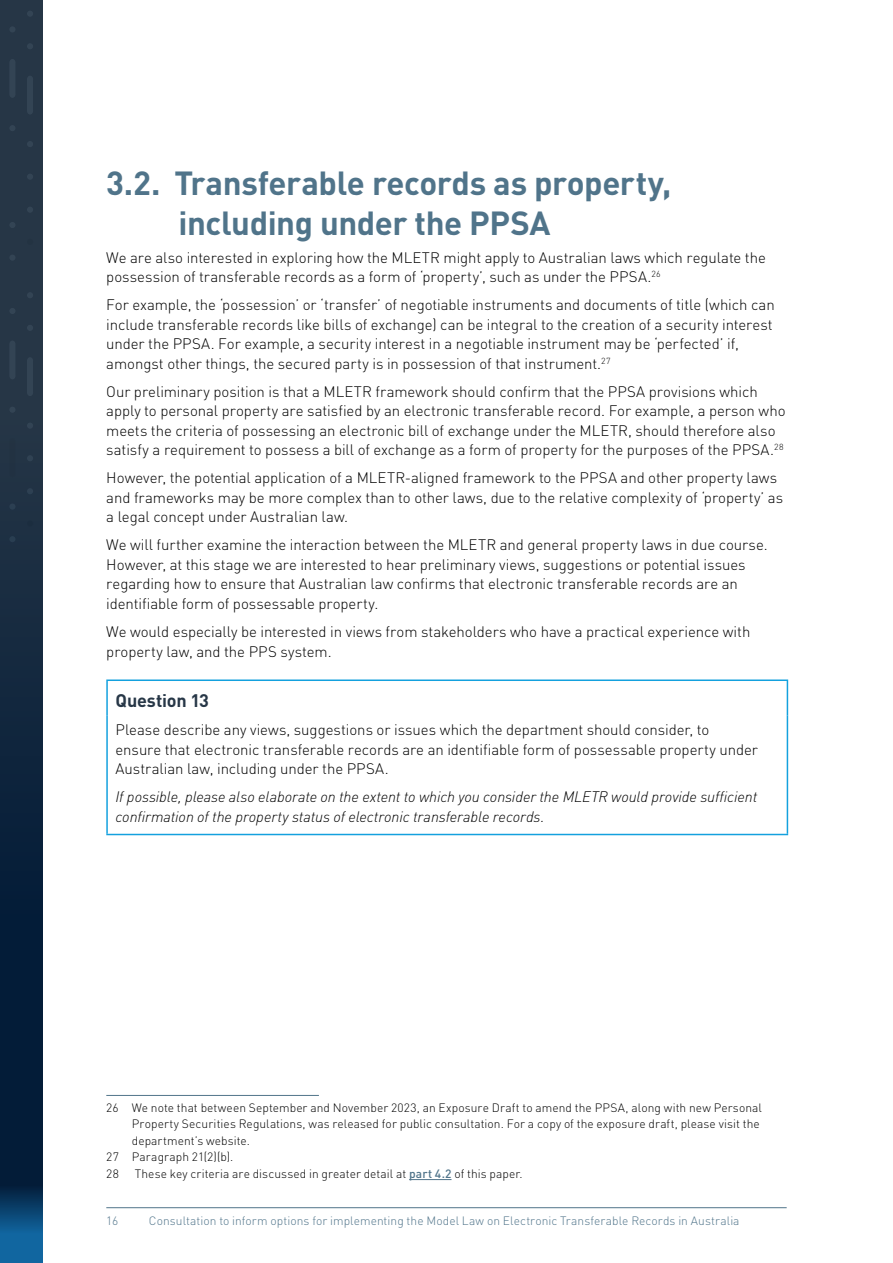
<style>
.page{position:relative;width:893px;height:1263px;background:#fff}
.page>*{position:absolute;margin:0;border:0;box-sizing:border-box;transform-origin:0 0}
.Numbered_Heading_1{font:700 33px/39.6px "DINOT";letter-spacing:-.015em;color:#50748a}
.Body{font:700 18px "DINOT";letter-spacing:-.01em;color:#273747}
.Body-2{font:300 15px/19.5px "DINOT";letter-spacing:-.005em;color:#000}
.Body-3{font:italic 300 15px/19.5px "DINOT";letter-spacing:-.005em;color:#000}
.Footnotes{font:300 12px/16.5px "DINOT";letter-spacing:.005em;color:#000}
.t1{font:300 12px "DINOT";letter-spacing:.005em;color:#50748a}
.s1{font-weight:500;color:#50748a}
</style>
<div class="page">
<svg style="left:0;top:0;width:43px;height:1263px;background:#152c43"></svg>
<hr style="left:106px;top:1207px;width:681px;height:1px;background:#50748a">
<svg style="left:27px;top:207px;width:6px;height:6px"></svg>
<svg style="left:27px;top:11px;width:6px;height:6px"></svg>
<svg style="left:27px;top:43px;width:6px;height:6px"></svg>
<svg style="left:27px;top:141px;width:6px;height:6px"></svg>
<svg style="left:27px;top:174px;width:6px;height:6px"></svg>
<svg style="left:27px;top:239px;width:6px;height:6px"></svg>
<svg style="left:27px;top:76px;width:6px;height:39px"></svg>
<div style="left:9px;top:125px;width:7px;height:6px;background:#334454;border-radius:50%"></div>
<svg style="left:9px;top:157px;width:7px;height:38px"></svg>
<div style="left:9px;top:26px;width:7px;height:6px;background:#334454;border-radius:50%"></div>
<div style="left:9px;top:222px;width:7px;height:6px;background:#334454;border-radius:50%"></div>
<div style="left:9px;top:255px;width:7px;height:6px;background:#334454;border-radius:50%"></div>
<svg style="left:9px;top:59px;width:7px;height:39px"></svg>
<svg style="left:27px;top:488px;width:6px;height:6px"></svg>
<svg style="left:27px;top:292px;width:6px;height:6px"></svg>
<svg style="left:27px;top:325px;width:6px;height:6px"></svg>
<svg style="left:27px;top:423px;width:6px;height:6px"></svg>
<svg style="left:27px;top:455px;width:6px;height:6px"></svg>
<svg style="left:27px;top:520px;width:6px;height:6px"></svg>
<svg style="left:27px;top:357px;width:6px;height:39px"></svg>
<div style="left:9px;top:407px;width:7px;height:6px;background:#334454;border-radius:50%"></div>
<svg style="left:9px;top:438px;width:7px;height:39px"></svg>
<div style="left:9px;top:308px;width:7px;height:6px;background:#334454;border-radius:50%"></div>
<div style="left:9px;top:503px;width:7px;height:7px;background:#2b3f52;border-radius:50%"></div>
<div style="left:9px;top:536px;width:7px;height:6px;background:#293e51;border-radius:50%"></div>
<svg style="left:9px;top:340px;width:7px;height:39px"></svg>
<hr style="left:106px;top:679px;width:682px;height:2px;background:#14a1de">
<hr style="left:106px;top:681px;width:2px;height:34px;background:#14a1de">
<hr style="left:787px;top:681px;width:1px;height:34px;background:#14a1de">
<hr style="left:106px;top:715px;width:2px;height:119px;background:#14a1de">
<hr style="left:787px;top:715px;width:1px;height:119px;background:#14a1de">
<hr style="left:106px;top:834px;width:682px;height:1px;background:#14a1de">
<hr style="left:106px;top:1095px;width:213px;height:1px;background:#50748a">
<hr style="left:409px;top:1179px;width:42px;height:1px;background:#50748a">
<h3 class="Numbered_Heading_1" style="left:179px;top:163px;width:494px;text-indent:-72px">3.2. Transferable records as property, including under the PPSA</h3>
<p class="Body-2" style="left:106px;top:248px;width:661px">We are also interested in exploring how the MLETR might apply to Australian laws which regulate the possession of transferable records as a form of ‘property’, such as under the PPSA.<sup>26</sup></p>
<p class="Body-2" style="left:106px;top:295px;width:670px">For example, the ‘possession’ or ‘transfer’ of negotiable instruments and documents of title (which can include transferable records like bills of exchange) can be integral to the creation of a security interest under the PPSA. For example, a security interest in a negotiable instrument may be ‘perfected’ if, amongst other things, the secured party is in possession of that instrument.<sup>27</sup></p>
<p class="Body-2" style="left:106px;top:382px;width:681px">Our preliminary position is that a MLETR framework should confirm that the PPSA provisions which apply to personal property are satisfied by an electronic transferable record. For example, a person who meets the criteria of possessing an electronic bill of exchange under the MLETR, should therefore also satisfy a requirement to possess a bill of exchange as a form of property for the purposes of the PPSA.<sup>28</sup></p>
<p class="Body-2" style="left:106px;top:468px;width:678px">However, the potential application of a MLETR-aligned framework to the PPSA and other property laws and frameworks may be more complex than to other laws, due to the relative complexity of ‘property’ as a legal concept under Australian law.</p>
<p class="Body-2" style="left:106px;top:535px;width:663px">We will further examine the interaction between the MLETR and general property laws in due course.<br>However, at this stage we are interested to hear preliminary views, suggestions or potential issues regarding how to ensure that Australian law confirms that electronic transferable records are an identifiable form of possessable property.</p>
<p class="Body-2" style="left:106px;top:622px;width:646px">We would especially be interested in views from stakeholders who have a practical experience with property law, and the PPS system.</p>
<p class="Body" style="left:116px;top:688px;width:95px">Question 13</p>
<p class="Body-2" style="left:116px;top:720px;width:644px">Please describe any views, suggestions or issues which the department should consider, to ensure that electronic transferable records are an identifiable form of possessable property under<br>Australian law, including under the PPSA.</p>
<p class="Body-3" style="left:116px;top:787px;width:643px">If possible, please also elaborate on the extent to which you consider the MLETR would provide sufficient confirmation of the property status of electronic transferable records.</p>
<p class="Footnotes" style="left:132px;top:1099px;width:632px;text-indent:-26px">26 We note that between September and November 2023, an Exposure Draft to amend the PPSA, along with new Personal<br>Property Securities Regulations, was released for public consultation. For a copy of the exposure draft, please visit the department’s website.</p>
<p class="Footnotes" style="left:106px;top:1149px;width:129px">27 Paragraph 21(2)(b).</p>
<p class="Footnotes" style="left:106px;top:1165px;width:14px">28</p>
<p class="Footnotes" style="left:135px;top:1165px;width:389px">These key criteria are discussed in greater detail at <span class="s1">part 4.2</span> of this paper.</p>
<p class="t1" style="left:106px;top:1213px;width:13px">16</p>
<p class="t1" style="left:149px;top:1213px;width:592px">Consultation to inform options for implementing the Model Law on Electronic Transferable Records in Australia</p>
</div>
